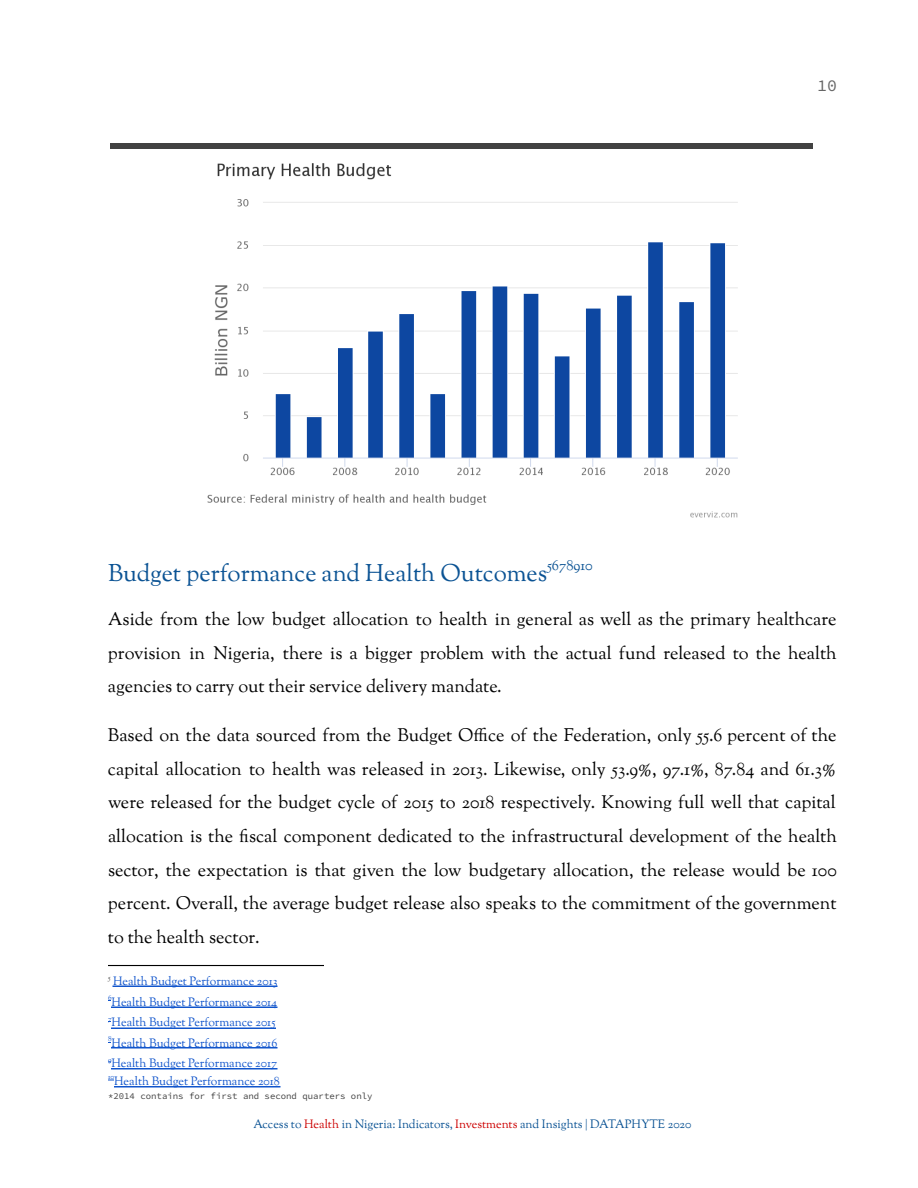
<style>
.page{position:relative;width:918px;height:1188px;background:#fff}
.page>*{position:absolute;margin:0;border:0;box-sizing:border-box;transform-origin:0 0}
.t1{font:24px "Sorts Mill Goudy";color:#0b5394}
.t2{font:18px/33.6px "Sorts Mill Goudy";color:#000;text-align:justify}
.t3{font:16.5px "Source Code Pro";color:#666}
.t4{font:14.4px "Sorts Mill Goudy";color:#0b5394}
.t5{font:12px "Sorts Mill Goudy";color:#15c}
.t6{font:12px "Sorts Mill Goudy";color:#0b5394}
.t7{font:9px "Source Code Pro";color:#424242}
.t8{font:7.2px "Sorts Mill Goudy";color:#15c}
.t9{font:7.2px "Sorts Mill Goudy";color:#424242}
.s1{color:#c00}
</style>
<div class="page">
<hr style="left:108px;top:965px;width:216px;height:1px;background:#000">
<hr style="left:114px;top:1086px;width:166px;height:2px;background:#15c">
<hr style="left:111px;top:1068px;width:167px;height:2px;background:#15c">
<hr style="left:111px;top:1047px;width:167px;height:2px;background:#15c">
<hr style="left:111px;top:1028px;width:165px;height:1px;background:#15c">
<hr style="left:111px;top:1006px;width:167px;height:2px;background:#15c">
<hr style="left:112px;top:986px;width:166px;height:1px;background:#15c">
<hr style="left:110px;top:144px;width:702px;height:4px;background:#424242">
<img style="left:207px;top:163px;width:531px;height:355px">
<p class="t3" style="left:817px;top:74px;width:21px">10</p>
<h1 class="t1" style="left:108px;top:558px;width:441px">Budget performance and Health Outcomes</h1>
<p class="t4" style="left:547px;top:556px;width:47px">5678910</p>
<p class="t2" style="left:108px;top:604px;width:730px">Aside from the low budget allocation to health in general as well as the primary healthcare provision in Nigeria, there is a bigger problem with the actual fund released to the health agencies to carry out their service delivery mandate.</p>
<p class="t2" style="left:108px;top:720px;width:730px">Based on the data sourced from the Budget Office of the Federation, only 55.6 percent of the capital allocation to health was released in 2013. Likewise, only 53.9%, 97.1%, 87.84 and 61.3% were released for the budget cycle of 2015 to 2018 respectively. Knowing full well that capital allocation is the fiscal component dedicated to the infrastructural development of the health sector, the expectation is that given the low budgetary allocation, the release would be 100 percent. Overall, the average budget release also speaks to the commitment of the government to the health sector.</p>
<p class="t9" style="left:108px;top:973px;width:4px">5</p>
<p class="t5" style="left:113px;top:974px;width:166px">Health Budget Performance 2013</p>
<p class="t8" style="left:108px;top:993px;width:5px">6</p>
<p class="t5" style="left:112px;top:994px;width:167px">Health Budget Performance 2014</p>
<p class="t8" style="left:108px;top:1014px;width:5px">7</p>
<p class="t5" style="left:112px;top:1015px;width:165px">Health Budget Performance 2015</p>
<p class="t8" style="left:108px;top:1034px;width:5px">8</p>
<p class="t5" style="left:112px;top:1035px;width:167px">Health Budget Performance 2016</p>
<p class="t8" style="left:108px;top:1055px;width:5px">9</p>
<p class="t5" style="left:111px;top:1056px;width:167px">Health Budget Performance 2017</p>
<p class="t8" style="left:108px;top:1072px;width:8px">10</p>
<p class="t5" style="left:114px;top:1073px;width:167px">Health Budget Performance 2018</p>
<p class="t7" style="left:108px;top:1090px;width:266px">*2014 contains for first and second quarters only</p>
<p class="t6" style="left:253px;top:1117px;width:440px">Access to <span class="s1">Health</span> in Nigeria: Indicators, <span class="s1">Investments</span> and Insights | DATAPHYTE 2020</p>
</div>
